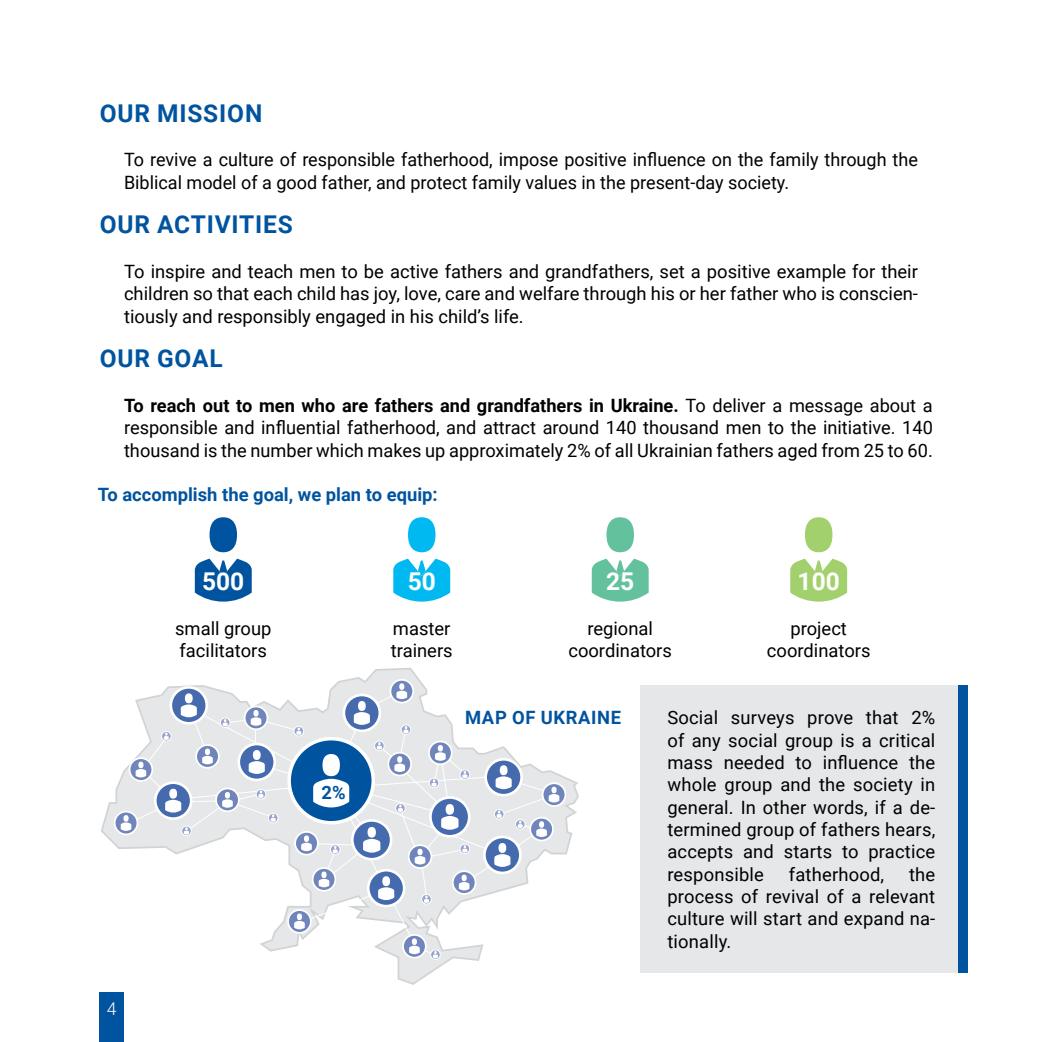
<style>
.page{position:relative;width:1042px;height:1042px;background:#fff}
.page>*{position:absolute;margin:0;border:0;box-sizing:border-box;transform-origin:0 0}
.t1{font:700 24.5px "Roboto";letter-spacing:.035em;color:#00549f}
.t2{font:700 24.5px "Roboto";color:#fff}
.t3{font:18.38px/22.4px "Roboto";color:#000;text-align:justify}
.t4{font:700 18.38px "Roboto";color:#00549f}
.t5{font:700 18.38px "Roboto";letter-spacing:.035em;color:#00549f}
.t6{font:300 17.5px "Roboto";color:#fff}
.s1{font-weight:700}
</style>
<div class="page">
<div style="left:99px;top:992px;width:25px;height:50px;background:#00549f"></div>
<div style="left:606px;top:517px;width:28px;height:35px;background:#63c29d;border-radius:50%"></div>
<svg style="left:592px;top:559px;width:57px;height:42px;background:#7cccad"></svg>
<div style="left:408px;top:517px;width:27px;height:35px;background:#00b9f1;border-radius:50%"></div>
<svg style="left:393px;top:559px;width:57px;height:42px;background:#2ac4f3"></svg>
<div style="left:209px;top:517px;width:28px;height:35px;background:#00549f;border-radius:50%"></div>
<svg style="left:195px;top:559px;width:57px;height:42px;background:#2970ae"></svg>
<div style="left:640px;top:685px;width:317px;height:287px;background:#e6e7e8"></div>
<div style="left:957px;top:685px;width:10px;height:287px;background:#00549f"></div>
<svg style="left:101px;top:667px;width:478px;height:318px"></svg>
<svg style="left:543px;top:783px;width:22px;height:23px"></svg>
<div style="left:542px;top:782px;width:24px;height:25px;border:2px solid #fff;border-radius:50%"></div>
<svg style="left:390px;top:680px;width:23px;height:22px"></svg>
<div style="left:389px;top:679px;width:25px;height:24px;border:2px solid #fff;border-radius:50%"></div>
<svg style="left:115px;top:811px;width:22px;height:23px"></svg>
<div style="left:114px;top:811px;width:24px;height:24px;border:2px solid #fff;border-radius:50%"></div>
<div style="left:430px;top:949px;width:11px;height:11px;border:1px solid #fff;border-radius:50%"></div>
<svg style="left:121px;top:683px;width:438px;height:275px"></svg>
<div style="left:805px;top:517px;width:27px;height:35px;background:#a2d06d;border-radius:50%"></div>
<svg style="left:790px;top:559px;width:57px;height:42px;background:#b1d784"></svg>
<h1 class="t1" style="left:100px;top:96px;width:164px">OUR MISSION</h1>
<p class="t3" style="left:124px;top:148px;width:795px">To revive a culture of responsible fatherhood, impose positive influence on the family through the<br>Biblical model of a good father, and protect family values in the present-day society.</p>
<h1 class="t1" style="left:100px;top:207px;width:195px">OUR ACTIVITIES</h1>
<p class="t3" style="left:124px;top:259px;width:795px">To inspire and teach men to be active fathers and grandfathers, set a positive example for their children so that each child has joy, love, care and welfare through his or her father who is conscien&shy;tiously and responsibly engaged in his child’s life.</p>
<h1 class="t1" style="left:100px;top:341px;width:125px">OUR GOAL</h1>
<p class="t3" style="left:124px;top:393px;width:810px"><span class="s1">To reach out to men who are fathers and grandfathers in Ukraine.</span> To deliver a message about a responsible and influential fatherhood, and attract around 140 thousand men to the initiative. 140 thousand is the number which makes up approximately 2% of all Ukrainian fathers aged from 25 to 60.</p>
<p class="t4" style="left:98px;top:482px;width:341px">To accomplish the goal, we plan to equip:</p>
<h1 class="t2" style="left:202px;top:564px;width:44px">500</h1>
<h1 class="t2" style="left:606px;top:564px;width:30px">25</h1>
<h1 class="t2" style="left:408px;top:564px;width:30px">50</h1>
<h1 class="t2" style="left:797px;top:564px;width:44px">100</h1>
<p class="t3" style="left:175px;top:617px;width:98px">small group facilitators</p>
<p class="t3" style="left:568px;top:617px;width:105px;text-align:center">regional coordinators</p>
<p class="t3" style="left:391px;top:617px;width:63px">master trainers</p>
<p class="t3" style="left:767px;top:617px;width:105px;text-align:center">project coordinators</p>
<p class="t6" style="left:107px;top:997px;width:11px">4</p>
<p class="t4" style="left:322px;top:779px;width:26px">2%</p>
<p class="t5" style="left:465px;top:705px;width:158px">MAP OF UKRAINE</p>
<p class="t3" style="left:667px;top:706px;width:269px">Social surveys prove that 2% of any social group is a critical mass needed to influence the whole group and the society in general. In other words, if a de&shy;termined group of fathers hears, accepts and starts to practice responsible</p>
<p class="t3" style="left:789px;top:862px;width:97px">fatherhood,</p>
<p class="t3" style="left:667px;top:862px;width:269px;text-indent:242px">the process of revival of a relevant culture will start and expand na&shy;tionally.</p>
</div>
